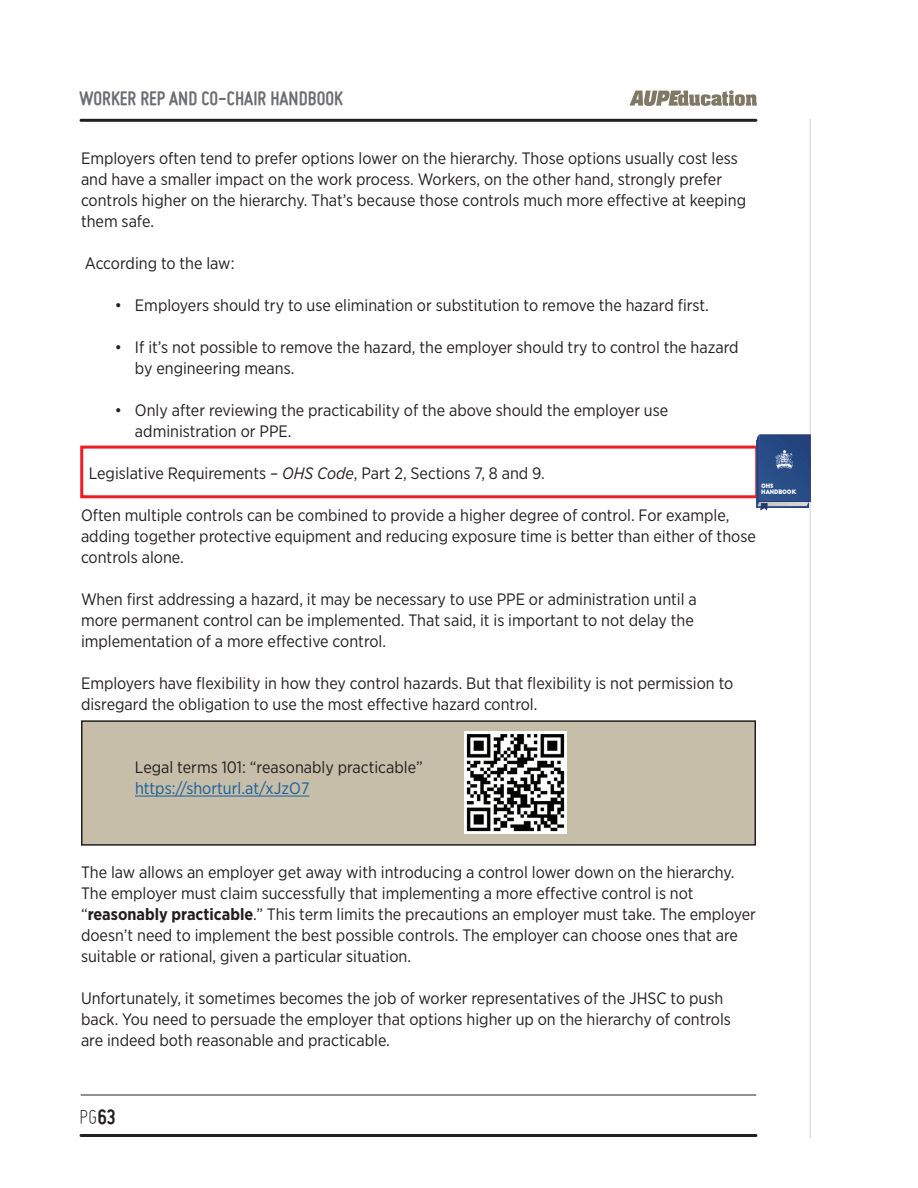
<style>
.page{position:relative;width:918px;height:1188px;background:#fff}
.page>*{position:absolute;margin:0;border:0;box-sizing:border-box;transform-origin:0 0}
.t1{font:300 22.5px "Miso";color:#231f20}
.t2{font:700 21px "Miso";color:#6c6d70}
.t3{font:16.5px/21px "Gotham Narrow";color:#231f20}
.t4{font:16.5px "Gotham Narrow";color:#175d9e}
.t5{font:6px/5.8px "Big John";letter-spacing:-.025em;color:#fff;scale:.94 1}
.s1{font-style:italic}
.s2{font-weight:700}
</style>
<div class="page">
<hr style="left:81px;top:119px;width:675px;height:3px;background:#231f20">
<hr style="left:81px;top:1134px;width:675px;height:3px;background:#231f20">
<hr style="left:81px;top:1095px;width:675px;height:1px;background:#231f20">
<svg style="left:630px;top:90px;width:127px;height:16px"></svg>
<hr style="left:810px;top:119px;width:1px;height:1019px;background:#d1d2d4">
<div style="left:82px;top:721px;width:673px;height:124px;background:#c6bea8"></div>
<div style="left:81px;top:720px;width:675px;height:126px;border:2px solid #231f20"></div>
<img style="left:464px;top:731px;width:103px;height:103px">
<hr style="left:135px;top:796px;width:174px;height:1px;background:#175d9e">
<div style="left:80px;top:446px;width:678px;height:52px;border:3px solid #ee1d23"></div>
<svg style="left:757px;top:434px;width:54px;height:77px;background:#3e5c8f"></svg>
<p class="t2" style="left:79px;top:86px;width:265px">WORKER REP AND CO-CHAIR HANDBOOK</p>
<p class="t3" style="left:81px;top:148px;width:667px">Employers often tend to prefer options lower on the hierarchy. Those options usually cost less and have a smaller impact on the work process. Workers, on the other hand, strongly prefer controls higher on the hierarchy. That’s because those controls much more effective at keeping them safe.</p>
<p class="t3" style="left:85px;top:253px;width:151px">According to the law:</p>
<p class="t3" style="left:115px;top:295px;width:596px">• Employers should try to use elimination or substitution to remove the hazard first.</p>
<p class="t3" style="left:135px;top:337px;width:605px;text-indent:-20px">• If it’s not possible to remove the hazard, the employer should try to control the hazard by engineering means.</p>
<p class="t3" style="left:135px;top:400px;width:535px;text-indent:-20px">• Only after reviewing the practicability of the above should the employer use administration or PPE.</p>
<p class="t3" style="left:89px;top:463px;width:458px">Legislative Requirements – <span class="s1">OHS Code</span>, Part 2, Sections 7, 8 and 9.</p>
<p class="t3" style="left:81px;top:505px;width:676px">Often multiple controls can be combined to provide a higher degree of control. For example, adding together protective equipment and reducing exposure time is better than either of those controls alone.</p>
<p class="t3" style="left:81px;top:589px;width:617px">When first addressing a hazard, it may be necessary to use PPE or administration until a more permanent control can be implemented. That said, it is important to not delay the implementation of a more effective control.</p>
<p class="t3" style="left:81px;top:673px;width:654px">Employers have flexibility in how they control hazards. But that flexibility is not permission to disregard the obligation to use the most effective hazard control.</p>
<p class="t5" style="left:761px;top:483px;width:39px">OHS<br>HANDBOOK</p>
<p class="t3" style="left:135px;top:757px;width:289px">Legal terms 101: “reasonably practicable”</p>
<p class="t4" style="left:135px;top:778px;width:176px">https://shorturl.at/xJzO7</p>
<p class="t3" style="left:81px;top:862px;width:677px">The law allows an employer get away with introducing a control lower down on the hierarchy.<br>The employer must claim successfully that implementing a more effective control is not “<span class="s2">reasonably practicable</span>.” This term limits the precautions an employer must take. The employer doesn’t need to implement the best possible controls. The employer can choose ones that are suitable or rational, given a particular situation.</p>
<p class="t3" style="left:81px;top:988px;width:651px">Unfortunately, it sometimes becomes the job of worker representatives of the JHSC to push back. You need to persuade the employer that options higher up on the hierarchy of controls are indeed both reasonable and practicable.</p>
<h1 class="t1" style="left:79px;top:1105px;width:38px">PG<span class="s2">63</span></h1>
</div>
